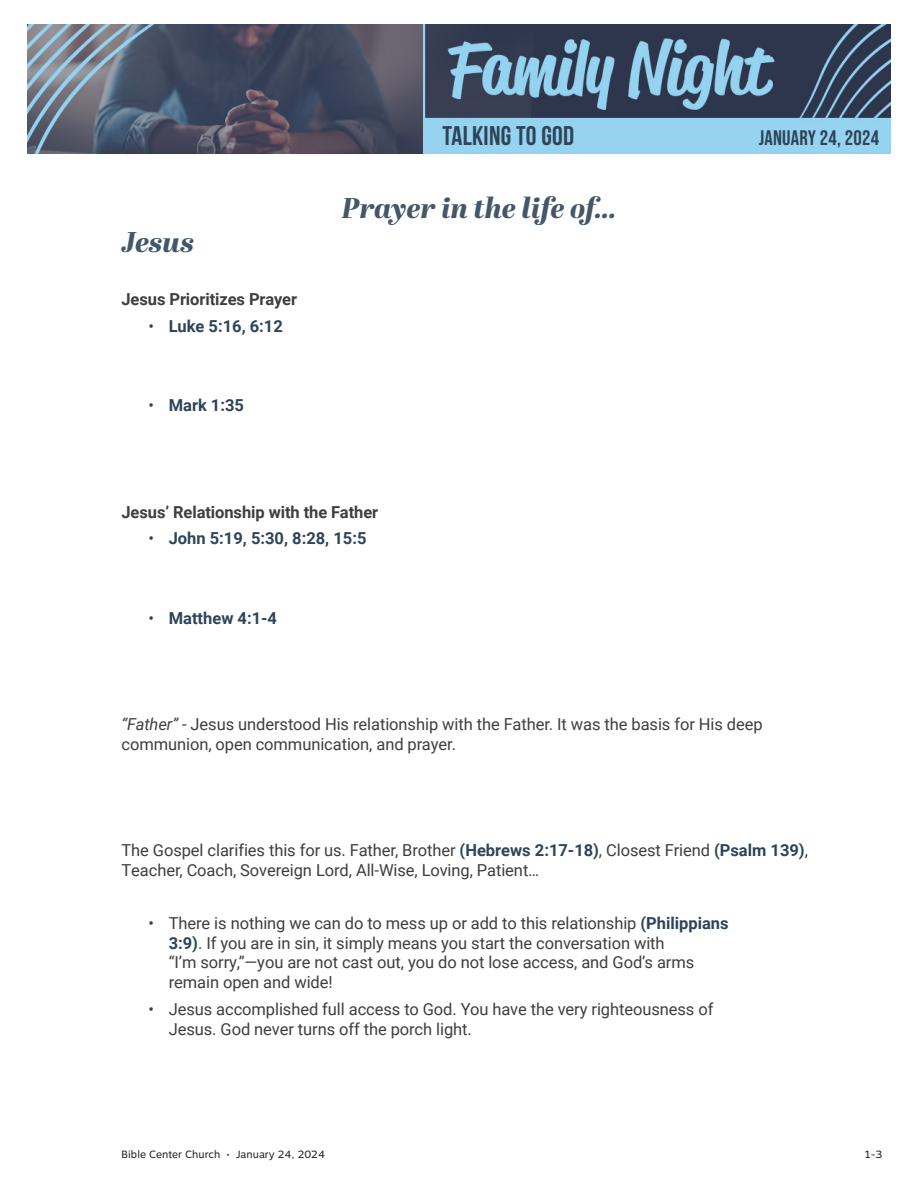
<style>
.page{position:relative;width:918px;height:1188px;background:#fff}
.page>*{position:absolute;margin:0;border:0;box-sizing:border-box;transform-origin:0 0}
.t1{font:italic 800 28.5px "Abril Display";color:#435769}
.t2{font:700 27px "Bebas Neue";letter-spacing:.01em;color:#2e4458}
.t3{font:21px "Bebas Neue";letter-spacing:.01em;color:#2e4458}
.t4{font:16.5px/19.8px "Roboto";letter-spacing:-.005em;color:#3e3e3f}
.t5{font:700 16.5px "Roboto";color:#2e4458}
.t6{font:700 16.5px "Roboto";letter-spacing:-.005em;color:#3e3e3f}
.t7{font:10.5px "Motiva Sans";color:#231f20}
.s1{font-weight:400;color:#3e3e3f}
.s2{font-style:italic}
.s3{font-weight:700;color:#2e4458}
</style>
<div class="page">
<img style="left:27px;top:24px;width:864px;height:130px">
<h2 class="t2" style="left:443px;top:121px;width:133px">TALKING TO GOD</h2>
<p class="t3" style="left:759px;top:126px;width:122px">JANUARY 24, 2024</p>
<h1 class="t1" style="left:122px;top:222px;width:74px">Jesus</h1>
<p class="t6" style="left:122px;top:288px;width:177px">Jesus Prioritizes Prayer</p>
<p class="t5" style="left:148px;top:314px;width:136px"><span class="s1">•</span> Luke 5:16, 6:12</p>
<p class="t5" style="left:148px;top:394px;width:97px"><span class="s1">•</span> Mark 1:35</p>
<h1 class="t1" style="left:342px;top:188px;width:277px">Prayer in the life of…</h1>
<p class="t6" style="left:121px;top:500px;width:258px">Jesus’ Relationship with the Father</p>
<p class="t5" style="left:148px;top:527px;width:220px"><span class="s1">•</span> John 5:19, 5:30, 8:28, 15:5</p>
<p class="t5" style="left:148px;top:606px;width:130px"><span class="s1">•</span> Matthew 4:1-4</p>
<p class="t4" style="left:121px;top:714px;width:643px"><span class="s2">“Father”</span> - Jesus understood His relationship with the Father. It was the basis for His deep communion, open communication, and prayer.</p>
<p class="t4" style="left:121px;top:840px;width:688px">The Gospel clarifies this for us. Father, Brother <span class="s3">(Hebrews 2:17-18)</span>, Closest Friend <span class="s3">(Psalm 139)</span>,<br>Teacher, Coach, Sovereign Lord, All-Wise, Loving, Patient…</p>
<p class="t4" style="left:169px;top:912px;width:561px;text-indent:-20px">• There is nothing we can do to mess up or add to this relationship <span class="s3">(Philippians 3:9)</span>. If you are in sin, it simply means you start the conversation with<br>“I’m sorry,”—you are not cast out, you do not lose access, and God’s arms remain open and wide!</p>
<p class="t4" style="left:169px;top:998px;width:546px;text-indent:-20px">• Jesus accomplished full access to God. You have the very righteousness of<br>Jesus. God never turns off the porch light.</p>
<p class="t7" style="left:122px;top:1147px;width:205px">Bible Center Church • January 24, 2024</p>
<p class="t7" style="left:865px;top:1147px;width:19px">1-3</p>
</div>
